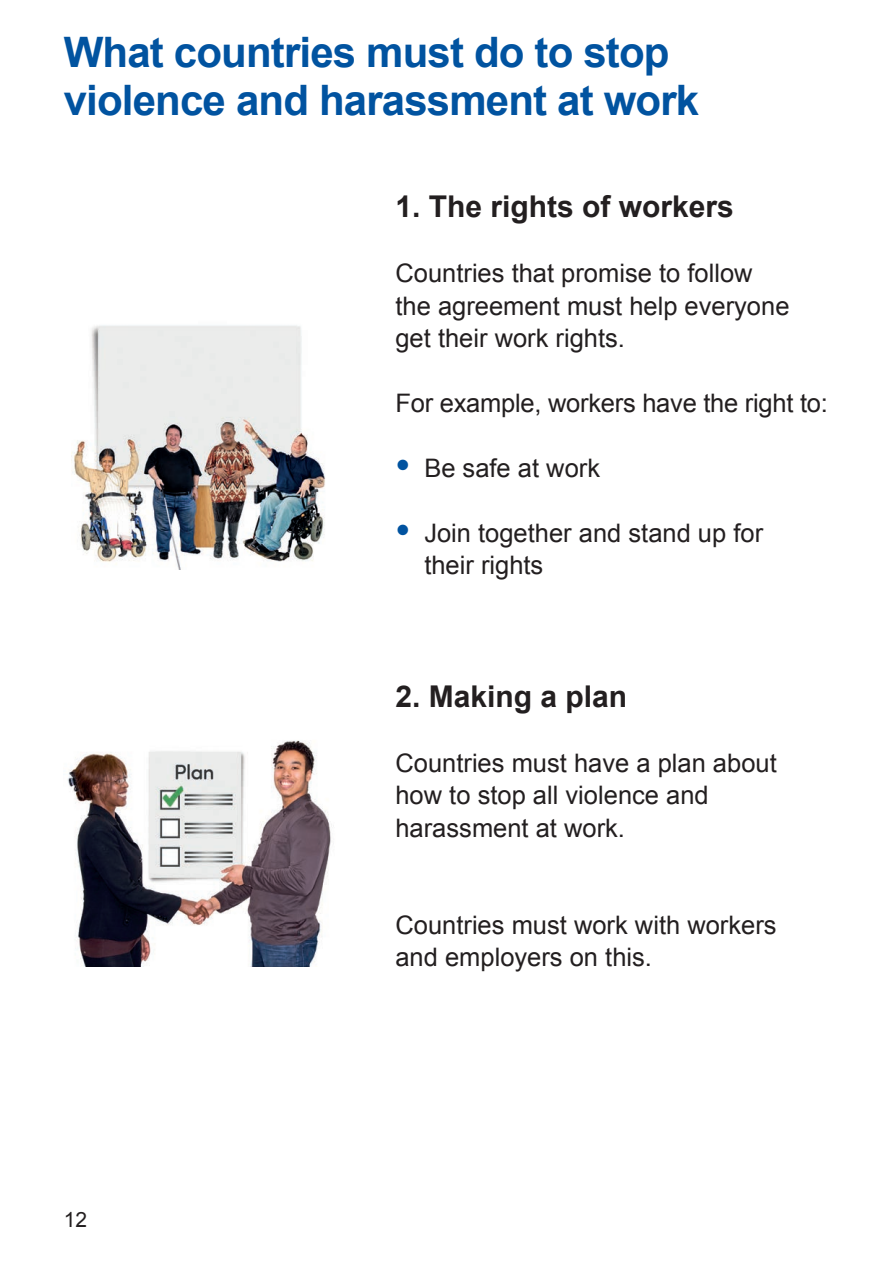
<style>
.page{position:relative;width:893px;height:1263px;background:#fff}
.page>*{position:absolute;margin:0;border:0;box-sizing:border-box;transform-origin:0 0}
.t1{font:700 42px/48px "Arial";letter-spacing:-.02em;color:#0153a0}
.t2{font:700 30px "Arial";color:#231f20}
.t3{font:25.5px/32.4px "Arial";color:#231f20}
.t4{font:21px "Arial";color:#231f20}
.s1{font-size:42px;color:#0153a0}
</style>
<div class="page">
<img style="left:72px;top:325px;width:253px;height:244px">
<img style="left:67px;top:740px;width:264px;height:226px">
<p class="t1" style="left:64px;top:29px;width:637px">What countries must do to stop violence and harassment at work</p>
<p class="t2" style="left:395px;top:187px;width:340px">1. The rights of workers</p>
<p class="t3" style="left:395px;top:257px;width:396px">Countries that promise to follow the agreement must help everyone get their work rights.</p>
<p class="t3" style="left:395px;top:387px;width:434px">For example, workers have the right to:</p>
<p class="t3" style="left:395px;top:452px;width:206px"><span class="s1">•</span> Be safe at work</p>
<p class="t3" style="left:424px;top:517px;width:340px;text-indent:-29px"><span class="s1">•</span> Join together and stand up for their rights</p>
<p class="t2" style="left:395px;top:677px;width:233px">2. Making a plan</p>
<p class="t3" style="left:395px;top:747px;width:383px">Countries must have a plan about how to stop all violence and harassment at work.</p>
<p class="t4" style="left:64px;top:1206px;width:25px">12</p>
<p class="t3" style="left:395px;top:909px;width:383px">Countries must work with workers and employers on this.</p>
</div>
